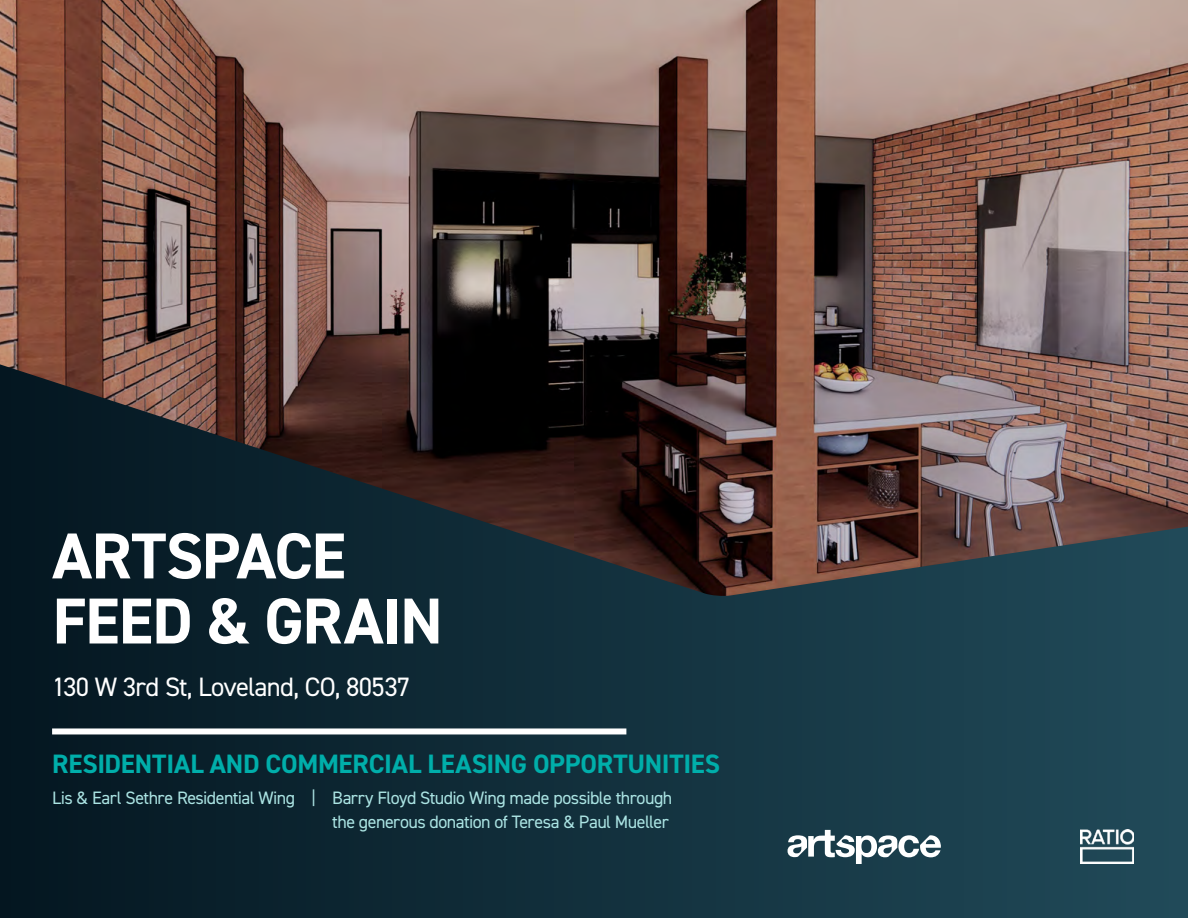
<style>
.page{position:relative;width:1188px;height:918px;background:#fff}
.page>*{position:absolute;margin:0;border:0;box-sizing:border-box;transform-origin:0 0}
.t1{font:700 65.1px/65.1px "DIN2014";letter-spacing:-.015em;color:#fff}
.t2{font:700 26.7px "DIN2014";letter-spacing:-.01em;color:#00aeaa}
.t3{font:26.7px "DIN2014";letter-spacing:-.03em;color:#fff}
.t4{font:18px/24px "DIN2014";letter-spacing:-.03em;color:#abe4e3;text-align:right}
</style>
<div class="page">
<div style="left:0;top:284px;width:1188px;height:634px;background:linear-gradient(to right,#051721,#214a59)"></div>
<img style="left:0;top:0;width:1188px;height:597px">
<svg style="left:788px;top:830px;width:152px;height:34px"></svg>
<img style="left:1080px;top:830px;width:54px;height:34px">
<div style="left:52px;top:728px;width:574px;height:6px;background:#fff"></div>
<h1 class="t1" style="left:52px;top:523px;width:392px">ARTSPACE<br>FEED &amp; GRAIN</h1>
<h2 class="t3" style="left:52px;top:670px;width:360px">130 W 3rd St, Loveland, CO, 80537</h2>
<h2 class="t2" style="left:52px;top:746px;width:670px">RESIDENTIAL AND COMMERCIAL LEASING OPPORTUNITIES</h2>
<p class="t4" style="left:52px;top:785px;width:622px">Lis &amp; Earl Sethre Residential Wing | Barry Floyd Studio Wing made possible through the generous donation of Teresa &amp; Paul Mueller</p>
</div>
